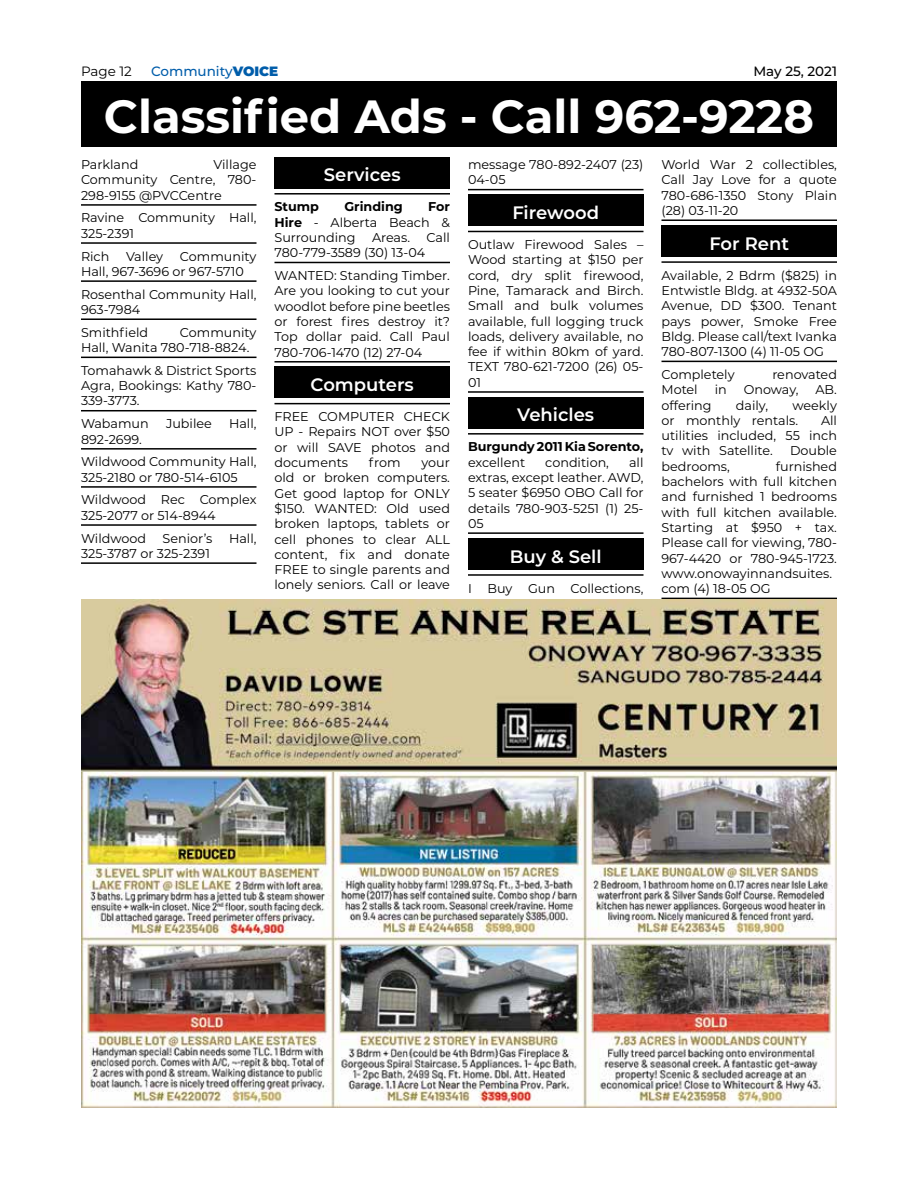
<style>
.page{position:relative;width:918px;height:1188px;background:#fff}
.page>*{position:absolute;margin:0;border:0;box-sizing:border-box;transform-origin:0 0}
.t1{font:700 46.5px "Montserrat";color:#fff}
.t2{font:600 18px "Montserrat";color:#fff}
.t3{font:500 13.5px "Montserrat";color:#005daa}
.t4{font:500 13.5px "Montserrat";color:#000}
.t5{font:13.5px "Montserrat";color:#000}
.t6{font:12.75px/15.3px "Montserrat";color:#000;text-align:justify}
.t7{font:700 12.75px "Montserrat";letter-spacing:-.005em;color:#000}
.s1{font-weight:900}
.s2{font-weight:700}
</style>
<div class="page">
<div style="left:81px;top:81px;width:756px;height:66px;background:#000"></div>
<hr style="left:81px;top:204px;width:175px;height:2px;background:#000">
<hr style="left:81px;top:242px;width:175px;height:2px;background:#000">
<hr style="left:81px;top:280px;width:175px;height:2px;background:#000">
<hr style="left:81px;top:318px;width:175px;height:2px;background:#000">
<hr style="left:81px;top:357px;width:175px;height:1px;background:#000">
<hr style="left:81px;top:410px;width:175px;height:1px;background:#000">
<hr style="left:81px;top:448px;width:175px;height:2px;background:#000">
<hr style="left:81px;top:486px;width:175px;height:2px;background:#000">
<hr style="left:81px;top:524px;width:175px;height:2px;background:#000">
<hr style="left:81px;top:562px;width:175px;height:2px;background:#000">
<hr style="left:274px;top:193px;width:176px;height:2px;background:#000">
<hr style="left:274px;top:262px;width:176px;height:1px;background:#000">
<hr style="left:274px;top:361px;width:176px;height:2px;background:#000">
<hr style="left:274px;top:403px;width:176px;height:1px;background:#000">
<div style="left:274px;top:157px;width:176px;height:32px;background:#000"></div>
<div style="left:274px;top:367px;width:176px;height:31px;background:#000"></div>
<hr style="left:468px;top:189px;width:176px;height:1px;background:#000">
<hr style="left:468px;top:231px;width:176px;height:1px;background:#000">
<hr style="left:468px;top:391px;width:176px;height:2px;background:#000">
<hr style="left:468px;top:433px;width:176px;height:2px;background:#000">
<hr style="left:468px;top:532px;width:176px;height:2px;background:#000">
<hr style="left:468px;top:574px;width:176px;height:2px;background:#000">
<div style="left:468px;top:194px;width:176px;height:32px;background:#000"></div>
<div style="left:468px;top:397px;width:176px;height:32px;background:#000"></div>
<div style="left:468px;top:538px;width:176px;height:32px;background:#000"></div>
<hr style="left:662px;top:219px;width:175px;height:2px;background:#000">
<hr style="left:662px;top:261px;width:175px;height:2px;background:#000">
<hr style="left:662px;top:361px;width:175px;height:1px;background:#000">
<hr style="left:662px;top:598px;width:175px;height:1px;background:#000">
<div style="left:662px;top:225px;width:175px;height:32px;background:#000"></div>
<img style="left:81px;top:599px;width:756px;height:508px">
<p class="t5" style="left:81px;top:62px;width:52px">Page 12</p>
<p class="t3" style="left:151px;top:62px;width:129px">Community<span class="s1">VOICE</span></p>
<p class="t4" style="left:753px;top:62px;width:85px">May 25, 2021</p>
<h1 class="t1" style="left:104px;top:83px;width:712px">Classified Ads - Call 962-9228</h1>
<p class="t6" style="left:81px;top:156px;width:59px">Parkland</p>
<p class="t6" style="left:662px;top:156px;width:177px">World War 2 collectibles, Call Jay Love for a quote 780-686-1350 Stony Plain (28) 03-11-20</p>
<h2 class="t2" style="left:709px;top:230px;width:81px">For Rent</h2>
<p class="t6" style="left:662px;top:267px;width:177px">Available, 2 Bdrm ($825) in Entwistle Bldg. at 4932-50A Avenue, DD $300. Tenant pays power, Smoke Free Bldg. Please call/text Ivanka 780-807-1300 (4) 11-05 OG</p>
<p class="t6" style="left:662px;top:366px;width:75px">Completely</p>
<p class="t6" style="left:772px;top:366px;width:66px">renovated</p>
<p class="t6" style="left:662px;top:382px;width:38px">Motel</p>
<p class="t6" style="left:715px;top:382px;width:14px">in</p>
<p class="t6" style="left:744px;top:382px;width:56px">Onoway,</p>
<p class="t6" style="left:816px;top:382px;width:23px">AB.</p>
<p class="t6" style="left:662px;top:397px;width:52px">offering</p>
<p class="t6" style="left:736px;top:397px;width:34px">daily,</p>
<p class="t6" style="left:81px;top:156px;width:177px;text-indent:133px">Village Community Centre, 780- 298-9155 @PVCCentre</p>
<p class="t6" style="left:81px;top:210px;width:177px">Ravine Community Hall,<br>325-2391</p>
<p class="t6" style="left:81px;top:248px;width:30px">Rich</p>
<p class="t6" style="left:126px;top:248px;width:39px">Valley</p>
<p class="t6" style="left:468px;top:156px;width:177px">message 780-892-2407 (23)<br>04-05</p>
<h2 class="t2" style="left:512px;top:200px;width:88px">Firewood</h2>
<p class="t6" style="left:468px;top:236px;width:177px">Outlaw Firewood Sales – Wood starting at $150 per cord, dry split firewood, Pine, Tamarack and Birch.<br>Small and bulk volumes available, full logging truck loads, delivery available, no fee if within 80km of yard.<br>TEXT 780-621-7200 (26) 05- 01</p>
<h2 class="t2" style="left:517px;top:402px;width:78px">Vehicles</h2>
<p class="t7" style="left:468px;top:438px;width:177px">Burgundy 2011 Kia Sorento,</p>
<p class="t6" style="left:468px;top:454px;width:59px">excellent</p>
<p class="t6" style="left:545px;top:454px;width:65px">condition,</p>
<h2 class="t2" style="left:324px;top:162px;width:78px">Services</h2>
<p class="t7" style="left:274px;top:198px;width:46px">Stump</p>
<p class="t7" style="left:344px;top:198px;width:60px">Grinding</p>
<p class="t6" style="left:274px;top:199px;width:177px;text-indent:154px"><span class="s2">For H ire</span> - Alberta Beach &amp; Surrounding</p>
<p class="t6" style="left:372px;top:229px;width:40px">Areas.</p>
<p class="t6" style="left:427px;top:229px;width:25px">Call</p>
<p class="t6" style="left:274px;top:241px;width:177px;line-height:22.8px">780-779-3589 (30) 13-04<br>WANTED: Standing Timber.</p>
<p class="t6" style="left:274px;top:283px;width:177px">Are you looking to cut your woodlot before pine beetles or forest fires destroy it?<br>Top dollar paid. Call Paul 780-706-1470 (12) 27-04</p>
<h2 class="t2" style="left:311px;top:372px;width:105px">Computers</h2>
<p class="t6" style="left:274px;top:409px;width:177px">FREE COMPUTER CHECK UP - Repairs NOT over $50 or will SAVE photos and documents</p>
<p class="t6" style="left:81px;top:248px;width:177px;text-indent:99px">Community<br>Hall, 967-3696 or 967-5710</p>
<p class="t6" style="left:81px;top:286px;width:177px">Rosenthal Community Hall,<br>963-7984</p>
<p class="t6" style="left:81px;top:324px;width:69px">Smithfield</p>
<p class="t6" style="left:81px;top:324px;width:177px;text-indent:99px">Community<br>Hall, Wanita 780-718-8824.</p>
<p class="t6" style="left:81px;top:362px;width:177px">Tomahawk &amp; District Sports Agra, Bookings: Kathy 780- 339-3773.</p>
<p class="t6" style="left:81px;top:416px;width:69px">Wabamun</p>
<p class="t6" style="left:166px;top:416px;width:47px">Jubilee</p>
<p class="t6" style="left:229px;top:416px;width:29px">Hall,</p>
<p class="t6" style="left:81px;top:427px;width:177px;line-height:22.8px">892-2699.<br>Wildwood Community Hall,</p>
<p class="t6" style="left:81px;top:465px;width:177px;line-height:22.8px">325-2180 or 780-514-6105<br>Wildwood Rec Complex</p>
<p class="t6" style="left:81px;top:503px;width:136px;line-height:22.8px">325-2077 or 514-8944<br>Wildwood</p>
<p class="t6" style="left:662px;top:397px;width:177px;text-indent:131px">weekly or monthly rentals.</p>
<p class="t6" style="left:662px;top:412px;width:177px;text-indent:159px">All utilities included, 55 inch tv with Satellite.</p>
<p class="t6" style="left:790px;top:443px;width:48px">Double</p>
<p class="t6" style="left:468px;top:454px;width:177px;text-indent:161px">all extras, except leather. AWD, 5 seater $6950 OBO Call for details 780-903-5251 (1) 25- 05</p>
<h2 class="t2" style="left:510px;top:543px;width:93px">Buy &amp; Sell</h2>
<p class="t6" style="left:468px;top:580px;width:177px">I Buy Gun Collections,</p>
<p class="t6" style="left:369px;top:454px;width:33px">from</p>
<p class="t6" style="left:274px;top:454px;width:177px;text-indent:147px">your old or broken computers.<br>Get good laptop for ONLY $150. WANTED: Old used broken laptops, tablets or cell phones to clear ALL content, fix and donate FREE to single parents and lonely seniors. Call or leave</p>
<p class="t6" style="left:662px;top:458px;width:177px;text-align:left;text-indent:114px">furnished bachelors with full kitchen and furnished 1 bedrooms with full kitchen available.<br>Starting at $950 + tax.<br>Please call for viewing, 780-<br>967-4420 or 780-945-1723. www.onowayinnandsuites. com (4) 18-05 OG</p>
<p class="t6" style="left:662px;top:458px;width:70px">bedrooms,</p>
<p class="t6" style="left:163px;top:530px;width:51px">Senior’s</p>
<p class="t6" style="left:229px;top:530px;width:29px">Hall,</p>
<p class="t6" style="left:81px;top:545px;width:131px">325-3787 or 325-2391</p>
</div>
